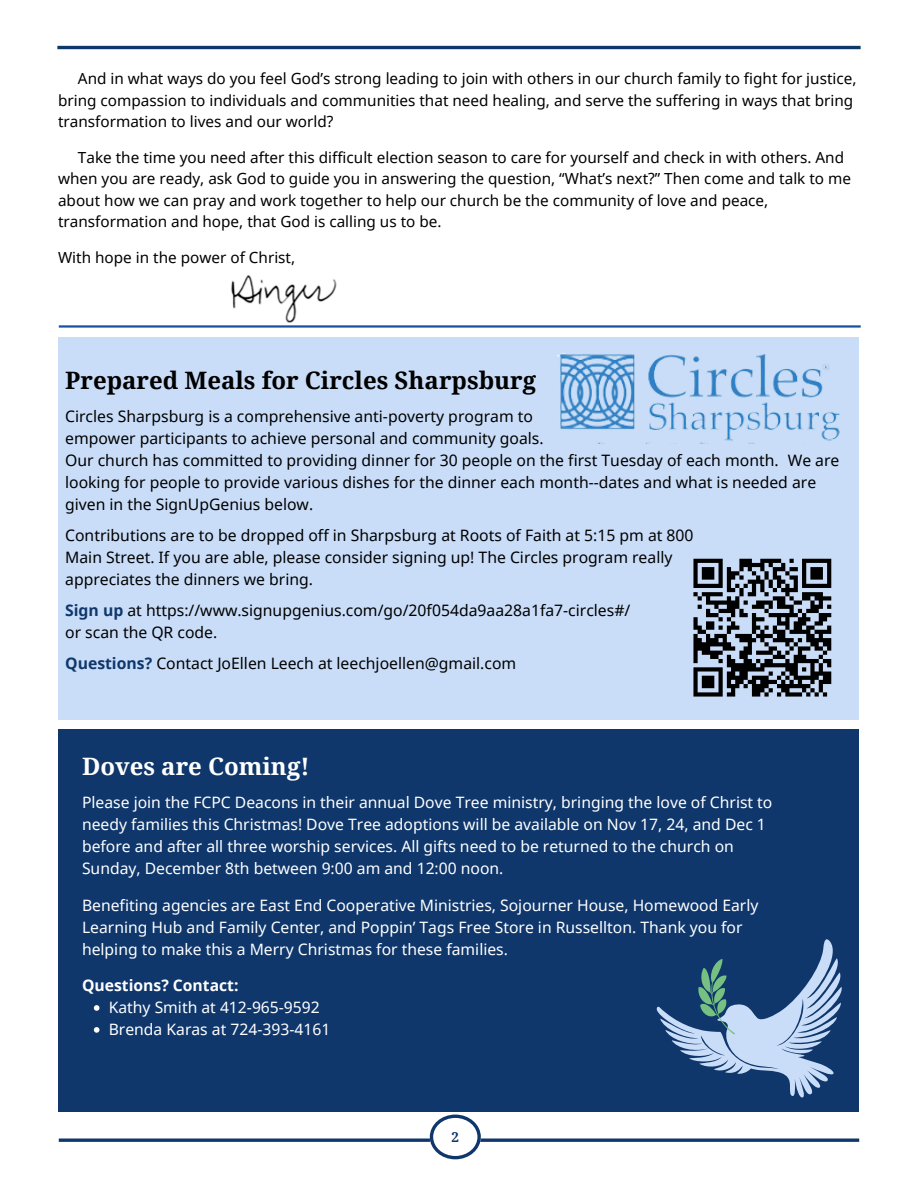
<style>
.page{position:relative;width:918px;height:1188px;background:#fff}
.page>*{position:absolute;margin:0;border:0;box-sizing:border-box;transform-origin:0 0}
.t1{font:700 24px "Noto Serif";color:#000}
.t2{font:700 24px "Noto Serif";color:#fff}
.t3{font:15.75px/22px "Noto Sans";color:#000}
.t4{font:15.75px/21.9px "Noto Sans";color:#fff}
.t5{font:700 15.75px "Noto Sans";color:#fff}
.t6{font:15.3px/21.3px "Noto Sans";color:#000}
.t7{font:700 13.5px "Noto Serif";color:#0f376c}
.s1{font-weight:700;color:#0f376c}
</style>
<div class="page">
<hr style="left:57px;top:46px;width:804px;height:3px;background:#0f376c">
<hr style="left:59px;top:1139px;width:800px;height:3px;background:#0f376c">
<svg style="left:430px;top:1115px;width:50px;height:44px"></svg>
<div style="left:59px;top:730px;width:800px;height:382px;background:#0f376c"></div>
<svg style="left:94px;top:1005px;width:5px;height:6px"></svg>
<svg style="left:94px;top:1027px;width:5px;height:6px"></svg>
<svg style="left:656px;top:939px;width:186px;height:159px"></svg>
<img style="left:231px;top:274px;width:106px;height:49px">
<div style="left:59px;top:338px;width:800px;height:382px;background:#c9ddf8"></div>
<hr style="left:59px;top:325px;width:802px;height:3px;background:#1652a2">
<svg style="left:693px;top:558px;width:139px;height:139px"></svg>
<img style="left:557px;top:353px;width:283px;height:90px">
<p class="t6" style="left:58px;top:68px;width:800px;text-indent:20px">And in what ways do you feel God’s strong leading to join with others in our church family to fight for justice, bring compassion to individuals and communities that need healing, and serve the suffering in ways that bring transformation to lives and our world?</p>
<p class="t6" style="left:58px;top:146px;width:794px;text-indent:20px">Take the time you need after this difficult election season to care for yourself and check in with others. And when you are ready, ask God to guide you in answering the question, “What’s next?” Then come and talk to me about how we can pray and work together to help our church be the community of love and peace, transformation and hope, that God is calling us to be.</p>
<p class="t6" style="left:58px;top:246px;width:239px">With hope in the power of Christ,</p>
<p class="t1" style="left:65px;top:364px;width:473px">Prepared Meals for Circles Sharpsburg</p>
<p class="t3" style="left:65px;top:405px;width:469px">Circles Sharpsburg is a comprehensive anti-poverty program to</p>
<p class="t3" style="left:65px;top:427px;width:480px">empower participants to achieve personal and community goals.</p>
<p class="t3" style="left:65px;top:449px;width:776px">Our church has committed to providing dinner for 30 people on the first Tuesday of each month. We are looking for people to provide various dishes for the dinner each month--dates and what is needed are given in the SignUpGenius below.</p>
<p class="t3" style="left:65px;top:524px;width:630px">Contributions are to be dropped off in Sharpsburg at Roots of Faith at 5:15 pm at 800</p>
<p class="t3" style="left:65px;top:546px;width:609px">Main Street. If you are able, please consider signing up! The Circles program really</p>
<p class="t3" style="left:65px;top:568px;width:249px">appreciates the dinners we bring.</p>
<p class="t3" style="left:65px;top:599px;width:567px"><span class="s1">Sign up</span> at https://www.signupgenius.com/go/20f054da9aa28a1fa7-circles#/</p>
<p class="t3" style="left:65px;top:621px;width:154px">or scan the QR code.</p>
<p class="t3" style="left:65px;top:652px;width:453px"><span class="s1">Questions?</span> Contact JoEllen Leech at leechjoellen@gmail.com</p>
<p class="t2" style="left:82px;top:749px;width:229px">Doves are Coming!</p>
<p class="t4" style="left:82px;top:791px;width:692px">Please join the FCPC Deacons in their annual Dove Tree ministry, bringing the love of Christ to needy families this Christmas! Dove Tree adoptions will be available on Nov 17, 24, and Dec 1 before and after all three worship services. All gifts need to be returned to the church on Sunday, December 8th between 9:00 am and 12:00 noon.</p>
<p class="t4" style="left:82px;top:894px;width:678px">Benefiting agencies are East End Cooperative Ministries, Sojourner House, Homewood Early<br>Learning Hub and Family Center, and Poppin’ Tags Free Store in Russellton. Thank you for helping to make this a Merry Christmas for these families.</p>
<h1 class="t5" style="left:82px;top:974px;width:158px">Questions? Contact:</h1>
<p class="t4" style="left:109px;top:996px;width:213px">Kathy Smith at 412-965-9592</p>
<p class="t4" style="left:109px;top:1018px;width:223px">Brenda Karas at 724-393-4161</p>
<p class="t7" style="left:452px;top:1127px;width:9px">2</p>
</div>
